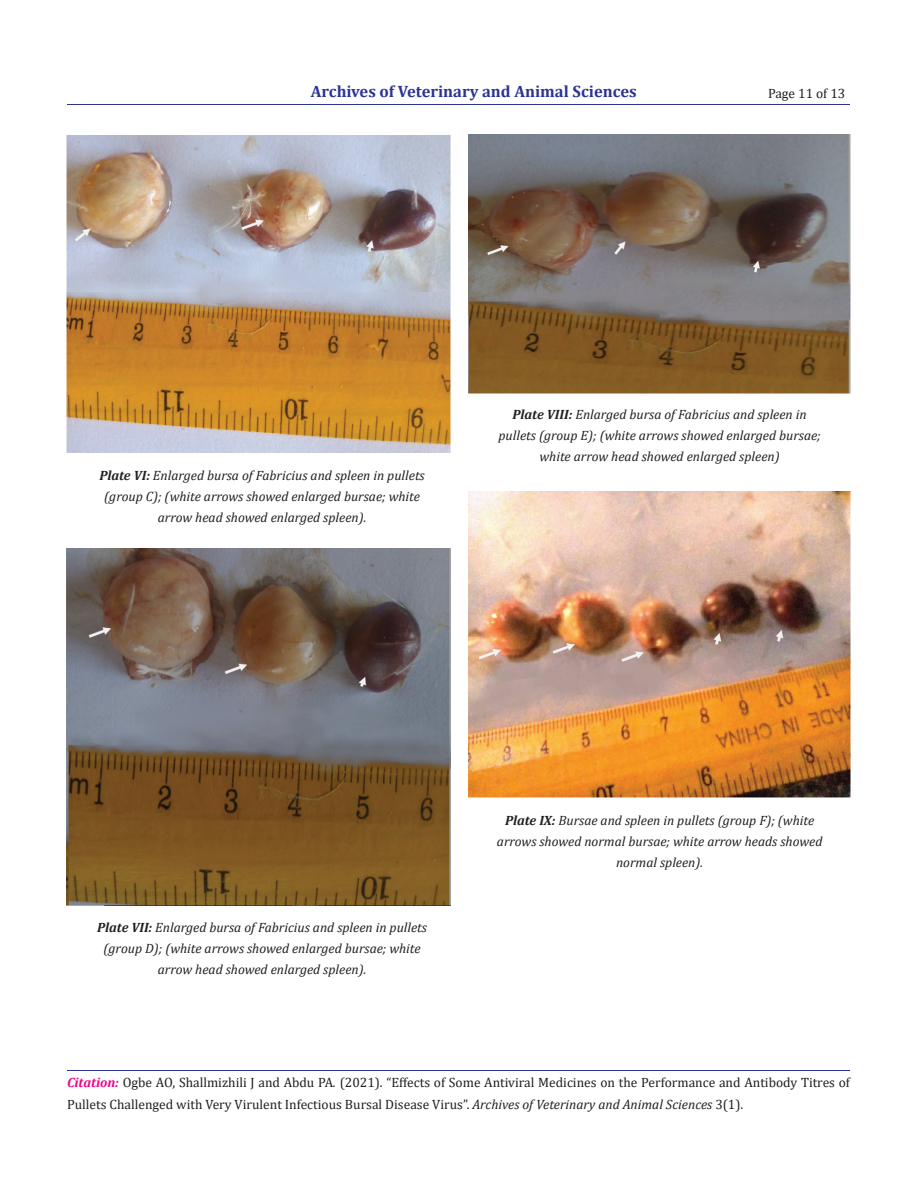
<style>
.page{position:relative;width:918px;height:1188px;background:#fff}
.page>*{position:absolute;margin:0;border:0;box-sizing:border-box;transform-origin:0 0}
.t1{font:700 16.5px "Cambria";color:#2b3393}
.t2{font:italic 13.5px/21px "Cambria";color:#231f20;text-align:center}
.t3{font:13.5px/21px "Cambria";color:#231f20}
.s1{font-weight:700}
.s2{font-weight:700;font-style:italic;color:#ed028c}
.s3{font-style:italic}
</style>
<div class="page">
<hr style="left:68px;top:104px;width:782px;height:1px;background:#2b3393">
<hr style="left:68px;top:1070px;width:782px;height:1px;background:#2b3393">
<img style="left:67px;top:136px;width:383px;height:316px">
<img style="left:67px;top:548px;width:384px;height:358px">
<img style="left:468px;top:135px;width:382px;height:259px">
<img style="left:468px;top:491px;width:382px;height:307px">
<p class="t1" style="left:311px;top:80px;width:327px">Archives of Veterinary and Animal Sciences</p>
<p class="t3" style="left:768px;top:82px;width:79px">Page 11 of 13</p>
<p class="t2" style="left:99px;top:464px;width:327px"><span class="s1">Plate VI:</span> Enlarged bursa of Fabricius and spleen in pullets (group C); (white arrows showed enlarged bursae; white arrow head showed enlarged spleen).</p>
<p class="t2" style="left:499px;top:403px;width:324px"><span class="s1">Plate VIII:</span> Enlarged bursa of Fabricius and spleen in pullets (group E); (white arrows showed enlarged bursae; white arrow head showed enlarged spleen)</p>
<p class="t2" style="left:97px;top:916px;width:332px"><span class="s1">Plate VII:</span> Enlarged bursa of Fabricius and spleen in pullets (group D); (white arrows showed enlarged bursae; white arrow head showed enlarged spleen).</p>
<p class="t2" style="left:497px;top:809px;width:327px"><span class="s1">Plate IX:</span> Bursae and spleen in pullets (group F); (white arrows showed normal bursae; white arrow heads showed normal spleen).</p>
<p class="t3" style="left:67px;top:1072px;width:784px"><span class="s2">Citation:</span> Ogbe AO, Shallmizhili J and Abdu PA<span class="s3">.</span> (2021). “Effects of Some Antiviral Medicines on the Performance and Antibody Titres of<br>Pullets Challenged with Very Virulent Infectious Bursal Disease Virus”. <span class="s3">Archives of Veterinary and Animal Sciences</span> 3(1).</p>
</div>
